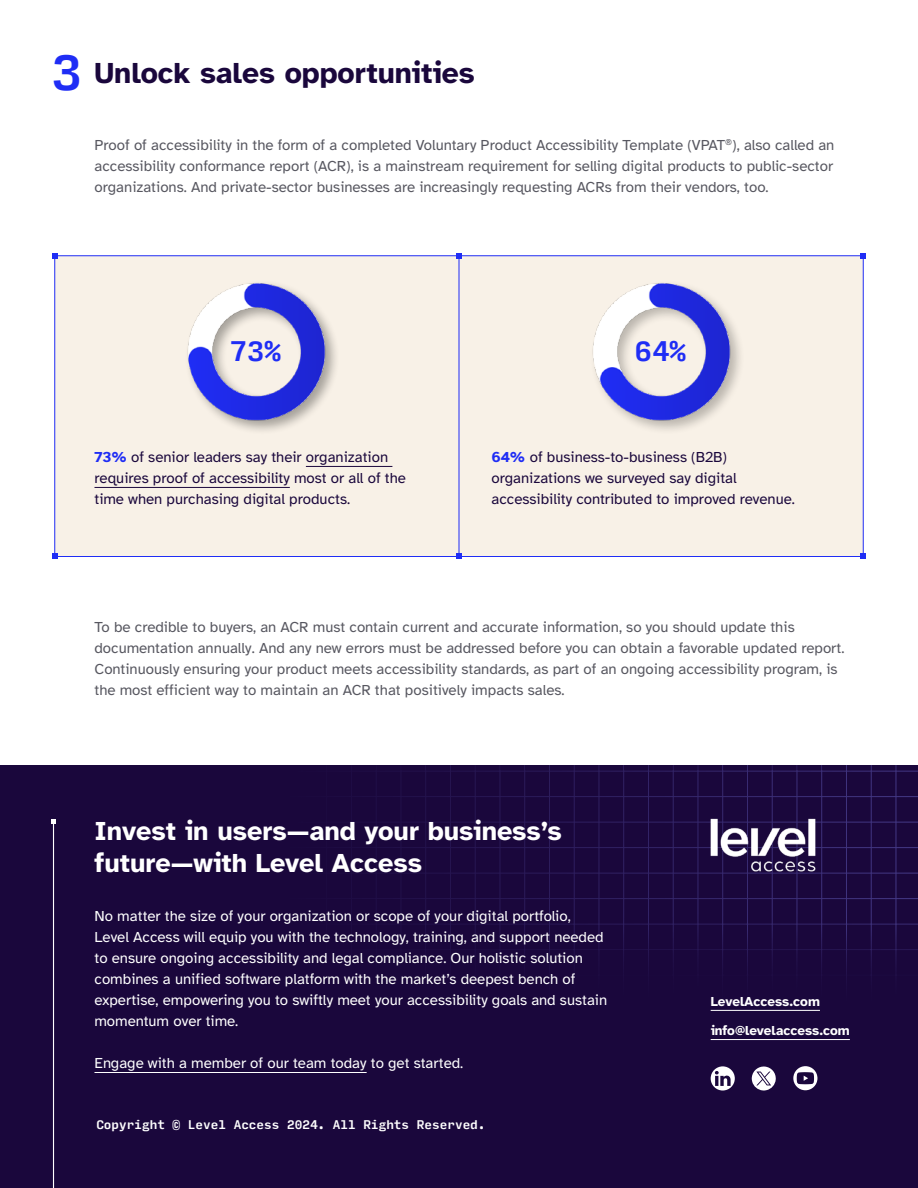
<style>
.page{position:relative;width:918px;height:1188px;background:#fff}
.page>*{position:absolute;margin:0;border:0;box-sizing:border-box;transform-origin:0 0}
.t1{font:700 30px "Atkinson Hyperlegible";color:#1a073c}
.t2{font:700 27px/31.5px "Atkinson Hyperlegible";color:#fff}
.t3{font:500 27px "Input Mono";color:#1f2df5}
.t4{font:15px/21px "Atkinson Hyperlegible";color:#575760;text-align:justify}
.t5{font:15px/21px "Atkinson Hyperlegible";color:#fff}
.t6{font:15px/21px "Atkinson Hyperlegible";color:#1a073c}
.t7{font:700 13.5px "Atkinson Hyperlegible";color:#fff}
.t8{font:500 12px "Input Mono";color:#fff}
.s1{font-family:"Input Mono";font-weight:500;font-size:48px;color:#1f2df5}
.s2{font-weight:700;color:#1f2df5}
</style>
<div class="page">
<div style="left:54px;top:255px;width:810px;height:302px;background:#f8f1e7;border:1px solid #1f2df5"></div>
<hr style="left:459px;top:256px;width:1px;height:299px;background:#1f2df5">
<svg style="left:456px;top:554px;width:6px;height:5px"></svg>
<svg style="left:860px;top:554px;width:6px;height:5px"></svg>
<svg style="left:52px;top:554px;width:6px;height:5px"></svg>
<svg style="left:456px;top:253px;width:6px;height:6px"></svg>
<svg style="left:860px;top:253px;width:6px;height:6px"></svg>
<svg style="left:52px;top:253px;width:6px;height:6px"></svg>
<div style="left:0;top:765px;width:918px;height:423px;background:#1a073c"></div>
<hr style="left:277px;top:771px;width:641px;height:1px;background:#8a8aff">
<hr style="left:277px;top:796px;width:641px;height:1px;background:#8a8aff">
<hr style="left:277px;top:822px;width:641px;height:1px;background:#8a8aff">
<hr style="left:277px;top:847px;width:641px;height:1px;background:#8a8aff">
<hr style="left:277px;top:873px;width:641px;height:1px;background:#8a8aff">
<hr style="left:277px;top:898px;width:641px;height:1px;background:#8a8aff">
<hr style="left:277px;top:924px;width:641px;height:1px;background:#8a8aff">
<hr style="left:277px;top:949px;width:641px;height:1px;background:#8a8aff">
<hr style="left:277px;top:975px;width:641px;height:1px;background:#8a8aff">
<hr style="left:277px;top:1000px;width:641px;height:1px;background:#8a8aff">
<hr style="left:277px;top:765px;width:1px;height:252px;background:#8a8aff">
<hr style="left:302px;top:765px;width:1px;height:252px;background:#8a8aff">
<hr style="left:326px;top:765px;width:1px;height:252px;background:#8a8aff">
<hr style="left:351px;top:765px;width:1px;height:252px;background:#8a8aff">
<hr style="left:376px;top:765px;width:1px;height:252px;background:#8a8aff">
<hr style="left:401px;top:765px;width:1px;height:252px;background:#8a8aff">
<hr style="left:425px;top:765px;width:1px;height:252px;background:#8a8aff">
<hr style="left:450px;top:765px;width:1px;height:252px;background:#8a8aff">
<hr style="left:475px;top:765px;width:1px;height:252px;background:#8a8aff">
<hr style="left:500px;top:765px;width:1px;height:252px;background:#8a8aff">
<hr style="left:524px;top:765px;width:1px;height:252px;background:#8a8aff">
<hr style="left:549px;top:765px;width:1px;height:252px;background:#8a8aff">
<hr style="left:574px;top:765px;width:1px;height:252px;background:#8a8aff">
<hr style="left:599px;top:765px;width:1px;height:252px;background:#8a8aff">
<hr style="left:623px;top:765px;width:1px;height:252px;background:#8a8aff">
<hr style="left:648px;top:765px;width:1px;height:252px;background:#8a8aff">
<hr style="left:673px;top:765px;width:1px;height:252px;background:#8a8aff">
<hr style="left:698px;top:765px;width:1px;height:252px;background:#8a8aff">
<hr style="left:722px;top:765px;width:1px;height:252px;background:#8a8aff">
<hr style="left:747px;top:765px;width:1px;height:252px;background:#8a8aff">
<hr style="left:772px;top:765px;width:1px;height:252px;background:#8a8aff">
<hr style="left:797px;top:765px;width:1px;height:252px;background:#8a8aff">
<hr style="left:821px;top:765px;width:1px;height:252px;background:#8a8aff">
<hr style="left:846px;top:765px;width:1px;height:252px;background:#8a8aff">
<hr style="left:871px;top:765px;width:1px;height:252px;background:#8a8aff">
<hr style="left:896px;top:765px;width:1px;height:252px;background:#8a8aff">
<hr style="left:53px;top:821px;width:1px;height:367px;background:#fff">
<svg style="left:51px;top:819px;width:5px;height:5px"></svg>
<img style="left:592px;top:283px;width:148px;height:147px">
<img style="left:187px;top:282px;width:149px;height:149px">
<img style="left:682px;top:791px;width:162px;height:109px">
<svg style="left:752px;top:1066px;width:24px;height:25px"></svg>
<svg style="left:793px;top:1066px;width:25px;height:24px"></svg>
<svg style="left:711px;top:1066px;width:24px;height:25px"></svg>
<hr style="left:306px;top:466px;width:86px;height:1px;background:#1a073c">
<hr style="left:94px;top:487px;width:196px;height:1px;background:#1a073c">
<hr style="left:94px;top:1072px;width:273px;height:1px;background:#fff">
<hr style="left:711px;top:1039px;width:139px;height:1px;background:#fff">
<hr style="left:711px;top:1010px;width:109px;height:1px;background:#fff">
<h3 class="t1" style="left:51px;top:56px;width:425px"><span class="s1">3</span> Unlock sales opportunities</h3>
<p class="t4" style="left:94px;top:134px;width:741px">Proof of accessibility in the form of a completed Voluntary Product Accessibility Template (VPAT<sup>®</sup>), also called an accessibility conformance report (ACR), is a mainstream requirement for selling digital products to public-sector organizations. And private-sector businesses are increasingly requesting ACRs from their vendors, too.</p>
<p class="t3" style="left:230px;top:327px;width:53px">73%</p>
<p class="t3" style="left:635px;top:327px;width:53px">64%</p>
<p class="t6" style="left:94px;top:447px;width:313px"><span class="s2">73%</span> of senior leaders say their organization requires proof of accessibility most or all of the time when purchasing digital products.</p>
<p class="t6" style="left:491px;top:447px;width:305px"><span class="s2">64%</span> of business-to-business (B2B) organizations we surveyed say digital accessibility contributed to improved revenue.</p>
<p class="t4" style="left:94px;top:617px;width:752px;text-align:left">To be credible to buyers, an ACR must contain current and accurate information, so you should update this documentation annually. And any new errors must be addressed before you can obtain a favorable updated report.<br>Continuously ensuring your product meets accessibility standards, as part of an ongoing accessibility program, is the most efficient way to maintain an ACR that positively impacts sales.</p>
<h2 class="t2" style="left:94px;top:816px;width:469px">Invest in users—and your business’s future—with Level Access</h2>
<p class="t5" style="left:94px;top:906px;width:514px">No matter the size of your organization or scope of your digital portfolio, Level Access will equip you with the technology, training, and support needed to ensure ongoing accessibility and legal compliance. Our holistic solution combines a unified software platform with the market’s deepest bench of expertise, empowering you to swiftly meet your accessibility goals and sustain momentum over time.</p>
<p class="t5" style="left:94px;top:1053px;width:370px">Engage with a member of our team today to get started.</p>
<p class="t8" style="left:96px;top:1113px;width:391px">Copyright © Level Access 2024. All Rights Reserved.</p>
<p class="t7" style="left:711px;top:994px;width:111px">LevelAccess.com</p>
<p class="t7" style="left:711px;top:1023px;width:141px">info@levelaccess.com</p>
</div>
